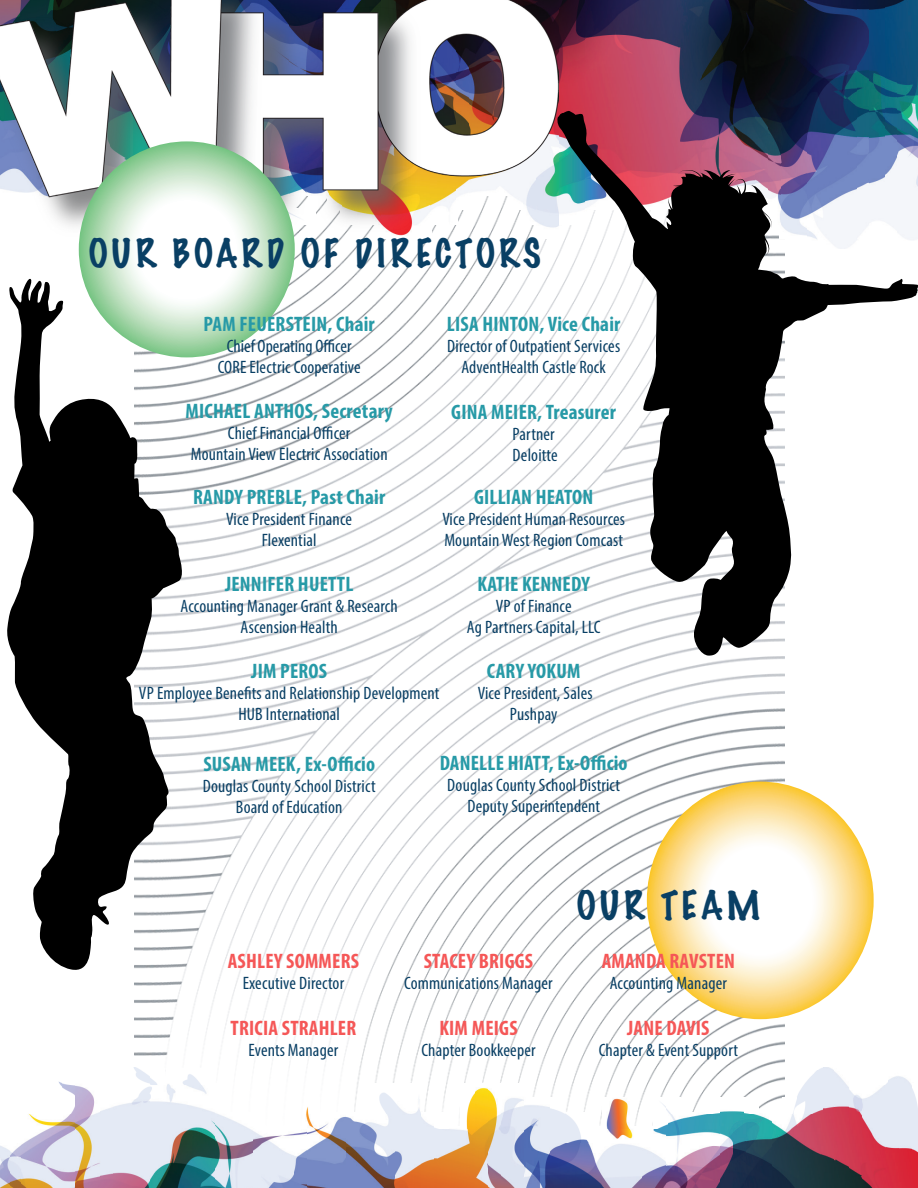
<style>
.page{position:relative;width:918px;height:1188px;background:#fff}
.page>*{position:absolute;margin:0;border:0;box-sizing:border-box;transform-origin:0 0}
.t1{font:100 36px "Marker Felt";letter-spacing:.1em;color:#093f64}
.t2{font:700 condensed 21px "Myriad Pro";letter-spacing:.01em;color:#279aa7}
.t3{font:700 condensed 21px "Myriad Pro";letter-spacing:.01em;color:#f55757}
.t4{font:condensed 18px "Myriad Pro";letter-spacing:.01em;color:#093f64}
</style>
<div class="page">
<img style="left:135px;top:243px;width:649px;height:883px">
<img style="left:849px;top:1084px;width:37px;height:104px">
<img style="left:746px;top:1112px;width:76px;height:76px">
<img style="left:886px;top:1076px;width:26px;height:112px">
<img style="left:822px;top:1067px;width:13px;height:121px">
<img style="left:474px;top:1083px;width:52px;height:105px">
<img style="left:305px;top:1112px;width:91px;height:76px">
<img style="left:100px;top:1099px;width:51px;height:89px">
<img style="left:835px;top:1072px;width:14px;height:116px">
<img style="left:733px;top:1098px;width:13px;height:90px">
<img style="left:642px;top:1128px;width:25px;height:60px">
<img style="left:525px;top:1098px;width:26px;height:90px">
<img style="left:396px;top:1098px;width:27px;height:90px">
<img style="left:151px;top:1083px;width:65px;height:105px">
<img style="left:720px;top:1098px;width:13px;height:90px">
<img style="left:551px;top:1143px;width:91px;height:45px">
<img style="left:421px;top:1112px;width:13px;height:76px">
<img style="left:255px;top:1127px;width:51px;height:61px">
<img style="left:215px;top:1112px;width:40px;height:76px">
<img style="left:74px;top:1085px;width:26px;height:103px">
<img style="left:0;top:1144px;width:22px;height:44px">
<img style="left:667px;top:1112px;width:53px;height:76px">
<img style="left:434px;top:1128px;width:40px;height:60px">
<img style="left:22px;top:1113px;width:52px;height:75px">
<img style="left:912px;top:1143px;width:6px;height:44px">
<img style="left:912px;top:1088px;width:6px;height:55px">
<img style="left:607px;top:1128px;width:26px;height:11px">
<img style="left:551px;top:1112px;width:40px;height:31px">
<img style="left:654px;top:1098px;width:14px;height:30px">
<img style="left:602px;top:1098px;width:27px;height:30px">
<img style="left:460px;top:1083px;width:14px;height:45px">
<img style="left:434px;top:1112px;width:14px;height:16px">
<img style="left:797px;top:1070px;width:26px;height:43px">
<img style="left:783px;top:1098px;width:14px;height:15px">
<img style="left:744px;top:1098px;width:14px;height:15px">
<img style="left:706px;top:1098px;width:14px;height:15px">
<img style="left:667px;top:1098px;width:14px;height:15px">
<img style="left:551px;top:1098px;width:14px;height:15px">
<img style="left:370px;top:1083px;width:27px;height:30px">
<img style="left:305px;top:1098px;width:14px;height:15px">
<img style="left:61px;top:1082px;width:13px;height:31px">
<img style="left:409px;top:1083px;width:14px;height:16px">
<img style="left:134px;top:1067px;width:18px;height:32px">
<img style="left:176px;top:1069px;width:27px;height:15px">
<img style="left:151px;top:1069px;width:13px;height:15px">
<svg style="left:647px;top:782px;width:227px;height:237px"></svg>
<img style="left:897px;top:0;width:20px;height:110px">
<img style="left:806px;top:0;width:51px;height:110px">
<img style="left:884px;top:0;width:13px;height:110px">
<img style="left:857px;top:0;width:13px;height:110px">
<img style="left:781px;top:0;width:25px;height:110px">
<img style="left:870px;top:0;width:14px;height:110px">
<img style="left:768px;top:0;width:13px;height:110px">
<img style="left:677px;top:0;width:25px;height:110px">
<img style="left:560px;top:0;width:26px;height:110px">
<img style="left:755px;top:0;width:13px;height:110px">
<img style="left:586px;top:0;width:91px;height:110px">
<img style="left:702px;top:0;width:53px;height:110px">
<img style="left:917px;top:0;width:1px;height:110px">
<img style="left:0;top:0;width:559px;height:243px">
<svg style="left:7px;top:278px;width:178px;height:695px;fill:#000"></svg>
<svg style="left:557px;top:110px;width:361px;height:546px"></svg>
<svg style="left:79px;top:141px;width:216px;height:216px"></svg>
<p class="t1" style="left:89px;top:225px;width:454px">OUR BOARD OF DIRECTORS</p>
<p class="t2" style="left:204px;top:311px;width:173px">PAM FEUERSTEIN, Chair</p>
<p class="t4" style="left:227px;top:335px;width:126px">Chief Operating Officer</p>
<p class="t4" style="left:218px;top:356px;width:144px">CORE Electric Cooperative</p>
<p class="t2" style="left:186px;top:398px;width:209px">MICHAEL ANTHOS, Secretary</p>
<p class="t4" style="left:228px;top:422px;width:124px">Chief Financial Officer</p>
<p class="t4" style="left:191px;top:443px;width:198px">Mountain View Electric Association</p>
<p class="t2" style="left:193px;top:484px;width:194px">RANDY PREBLE, Past Chair</p>
<p class="t4" style="left:226px;top:508px;width:127px">Vice President Finance</p>
<p class="t4" style="left:262px;top:529px;width:56px">Flexential</p>
<p class="t2" style="left:225px;top:571px;width:130px">JENNIFER HUETTL</p>
<p class="t4" style="left:181px;top:595px;width:219px">Accounting Manager Grant &amp; Research</p>
<p class="t4" style="left:241px;top:616px;width:99px">Ascension Health</p>
<p class="t2" style="left:447px;top:311px;width:175px">LISA HINTON, Vice Chair</p>
<p class="t4" style="left:447px;top:335px;width:174px">Director of Outpatient Services</p>
<p class="t4" style="left:461px;top:356px;width:146px">AdventHealth Castle Rock</p>
<p class="t2" style="left:451px;top:399px;width:166px">GINA MEIER, Treasurer</p>
<p class="t4" style="left:513px;top:423px;width:44px">Partner</p>
<p class="t4" style="left:513px;top:444px;width:47px">Deloitte</p>
<p class="t2" style="left:474px;top:484px;width:121px">GILLIAN HEATON</p>
<p class="t4" style="left:442px;top:509px;width:184px">Vice President Human Resources</p>
<p class="t4" style="left:444px;top:530px;width:180px">Mountain West Region Comcast</p>
<p class="t2" style="left:477px;top:571px;width:114px">KATIE KENNEDY</p>
<p class="t4" style="left:496px;top:595px;width:77px">VP of Finance</p>
<p class="t4" style="left:467px;top:616px;width:135px">Ag Partners Capital, LLC</p>
<p class="t2" style="left:251px;top:658px;width:77px">JIM PEROS</p>
<p class="t4" style="left:139px;top:682px;width:302px">VP Employee Benefits and Relationship Development</p>
<p class="t4" style="left:238px;top:703px;width:103px">HUB International</p>
<p class="t2" style="left:487px;top:658px;width:95px">CARY YOKUM</p>
<p class="t4" style="left:478px;top:682px;width:117px">Vice President, Sales</p>
<p class="t4" style="left:510px;top:703px;width:49px">Pushpay</p>
<p class="t2" style="left:203px;top:751px;width:173px">SUSAN MEEK, Ex-Officio</p>
<p class="t4" style="left:203px;top:775px;width:174px">Douglas County School District</p>
<p class="t4" style="left:236px;top:796px;width:108px">Board of Education</p>
<p class="t2" style="left:440px;top:750px;width:189px">DANELLE HIATT, Ex-Officio</p>
<p class="t4" style="left:447px;top:774px;width:174px">Douglas County School District</p>
<p class="t4" style="left:467px;top:795px;width:134px">Deputy Superintendent</p>
<p class="t3" style="left:228px;top:948px;width:133px">ASHLEY SOMMERS</p>
<p class="t4" style="left:243px;top:972px;width:103px">Executive Director</p>
<p class="t3" style="left:231px;top:1015px;width:127px">TRICIA STRAHLER</p>
<p class="t4" style="left:249px;top:1039px;width:91px">Events Manager</p>
<p class="t3" style="left:424px;top:948px;width:111px">STACEY BRIGGS</p>
<p class="t4" style="left:404px;top:972px;width:150px">Communications Manager</p>
<p class="t3" style="left:439px;top:1015px;width:80px">KIM MEIGS</p>
<p class="t4" style="left:421px;top:1039px;width:116px">Chapter Bookkeeper</p>
<p class="t1" style="left:577px;top:877px;width:185px">OUR TEAM</p>
<p class="t3" style="left:602px;top:948px;width:135px">AMANDA RAVSTEN</p>
<p class="t4" style="left:610px;top:972px;width:119px">Accounting Manager</p>
<p class="t3" style="left:627px;top:1015px;width:84px">JANE DAVIS</p>
<p class="t4" style="left:599px;top:1039px;width:141px">Chapter &amp; Event Support</p>
</div>
